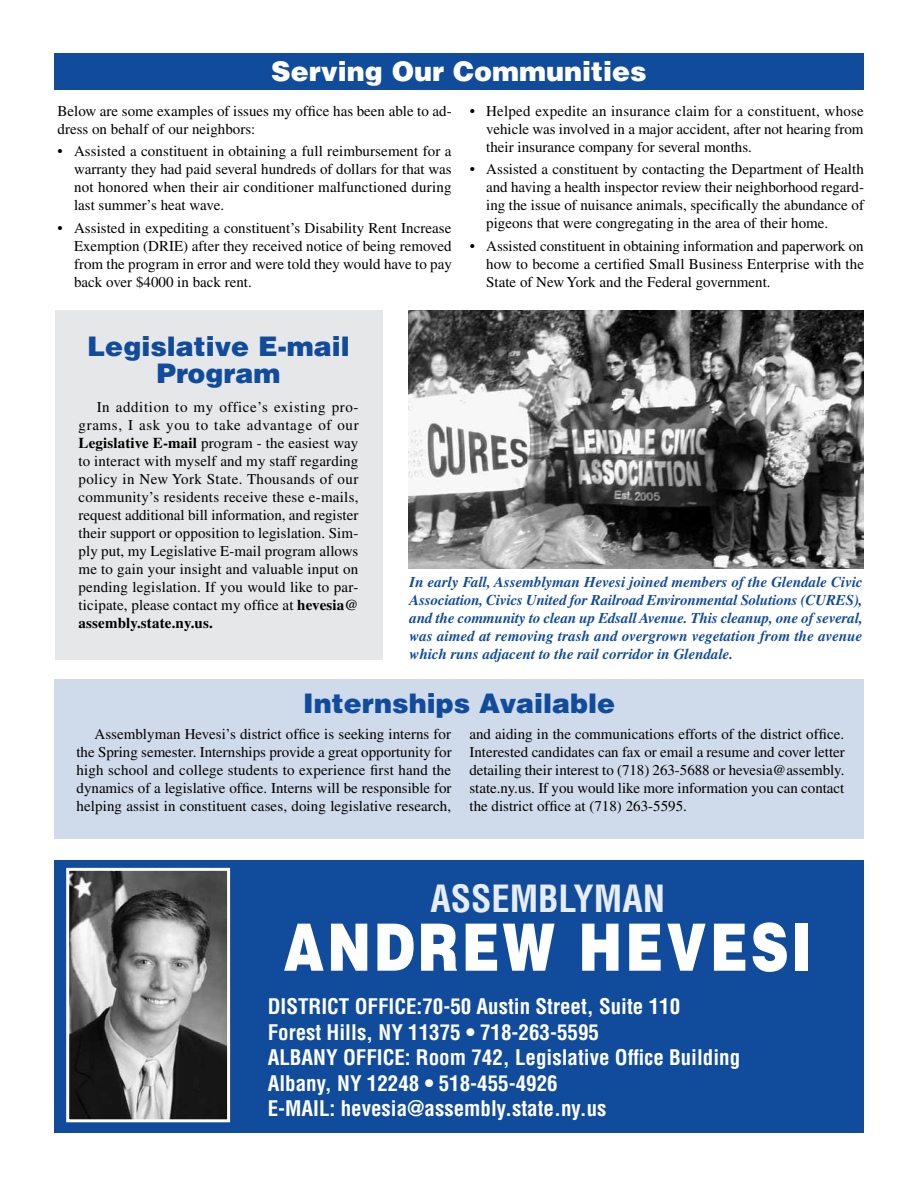
<style>
.page{position:relative;width:918px;height:1188px;background:#fff}
.page>*{position:absolute;margin:0;border:0;box-sizing:border-box;transform-origin:0 0}
.t1{font:900 65.4px "Helvetica";letter-spacing:.06em;color:#fff;scale:.8 1}
.t2{font:700 condensed 36.6px "Helvetica";color:#e7edf5}
.t3{font:900 27px/27px "Helvetica";color:#114b9c;text-align:center}
.t4{font:900 27px "Helvetica";color:#fff}
.t5{font:700 condensed 21px/25.5px "Helvetica";color:#fff}
.t6{font:15px/18px "Times";color:#000;text-align:justify}
.t7{font:italic 700 15px/18px "Times";color:#114b9c;text-align:justify}
.s1{font-weight:700}
</style>
<div class="page">
<div style="left:54px;top:861px;width:810px;height:272px;background:#114b9c"></div>
<div style="left:55px;top:310px;width:327px;height:350px;background:#e6e7e8"></div>
<div style="left:54px;top:54px;width:810px;height:36px;background:#114b9c"></div>
<div style="left:55px;top:680px;width:809px;height:159px;background:#cfdbeb"></div>
<img style="left:409px;top:310px;width:454px;height:258px">
<img style="left:70px;top:872px;width:156px;height:246px">
<div style="left:66px;top:868px;width:164px;height:254px;border:3px solid #fff"></div>
<h3 class="t4" style="left:271px;top:54px;width:377px">Serving Our Communities</h3>
<p class="t6" style="left:58px;top:102px;width:396px">Below are some examples of issues my office has been able to ad&shy;dress on behalf of our neighbors:</p>
<p class="t6" style="left:74px;top:142px;width:379px;text-indent:-16px">• Assisted a constituent in obtaining a full reimbursement for a warranty they had paid several hundreds of dollars for that was not honored when their air conditioner malfunctioned during last summer’s heat wave.</p>
<p class="t6" style="left:74px;top:219px;width:379px;text-indent:-16px">• Assisted in expediting a constituent’s Disability Rent Increase Exemption (DRIE) after they received notice of being removed from the program in error and were told they would have to pay back over $4000 in back rent.</p>
<p class="t6" style="left:486px;top:102px;width:379px;text-indent:-16px">• Helped expedite an insurance claim for a constituent, whose vehicle was involved in a major accident, after not hearing from their insurance company for several months.</p>
<p class="t6" style="left:486px;top:160px;width:379px;text-indent:-16px">• Assisted a constituent by contacting the Department of Health and having a health inspector review their neighborhood regard&shy;ing the issue of nuisance animals, specifically the abundance of pigeons that were congregating in the area of their home.</p>
<p class="t6" style="left:486px;top:237px;width:379px;text-indent:-16px">• Assisted constituent in obtaining information and paperwork on how to become a certified Small Business Enterprise with the State of New York and the Federal government.</p>
<h3 class="t3" style="left:87px;top:332px;width:264px">Legislative E-mail<br>Program</h3>
<p class="t6" style="left:79px;top:398px;width:282px;text-indent:18px">In addition to my office’s existing pro&shy;grams, I ask you to take advantage of our <span class="s1">Legislative E-mail</span> program - the easiest way to interact with myself and my staff regarding policy in New York State. Thousands of our community’s residents receive these e-mails, request additional bill information, and register their support or opposition to legislation. Sim&shy;ply put, my Legislative E-mail program allows me to gain your insight and valuable input on pending legislation. If you would like to par&shy;ticipate, please contact my office at <span class="s1">hevesia@ assembly.state.ny.us.</span></p>
<p class="t7" style="left:410px;top:573px;width:455px">In early Fall, Assemblyman Hevesi joined members of the Glendale Civic Association, Civics United for Railroad Environmental Solutions (CURES), and the community to clean up Edsall Avenue. This cleanup, one of several, was aimed at removing trash and overgrown vegetation from the avenue which runs adjacent to the rail corridor in Glendale.</p>
<h3 class="t3" style="left:303px;top:689px;width:314px">Internships Available</h3>
<p class="t6" style="left:76px;top:725px;width:377px;text-indent:18px">Assemblyman Hevesi’s district office is seeking interns for the Spring semester. Internships provide a great opportunity for high school and college students to experience first hand the dynamics of a legislative office. Interns will be responsible for helping assist in constituent cases, doing legislative research,</p>
<p class="t6" style="left:470px;top:725px;width:377px">and aiding in the communications efforts of the district office.<br>Interested candidates can fax or email a resume and cover letter detailing their interest to (718) 263-5688 or hevesia@assembly. state.ny.us. If you would like more information you can contact the district office at (718) 263-5595.</p>
<h2 class="t2" style="left:430px;top:876px;width:236px">Assemblyman</h2>
<h1 class="t1" style="left:284px;top:904px;width:662px">Andrew Hevesi</h1>
<h3 class="t5" style="left:268px;top:994px;width:474px">DISTRICT OFFICE:70-50 Austin Street, Suite 110<br>Forest Hills, NY 11375 • 718-263-5595<br>ALBANY OFFICE: Room 742, Legislative Office Building Albany, NY 12248 • 518-455-4926<br>E-mai l: hevesia@assembly.state.ny.us</h3>
</div>
